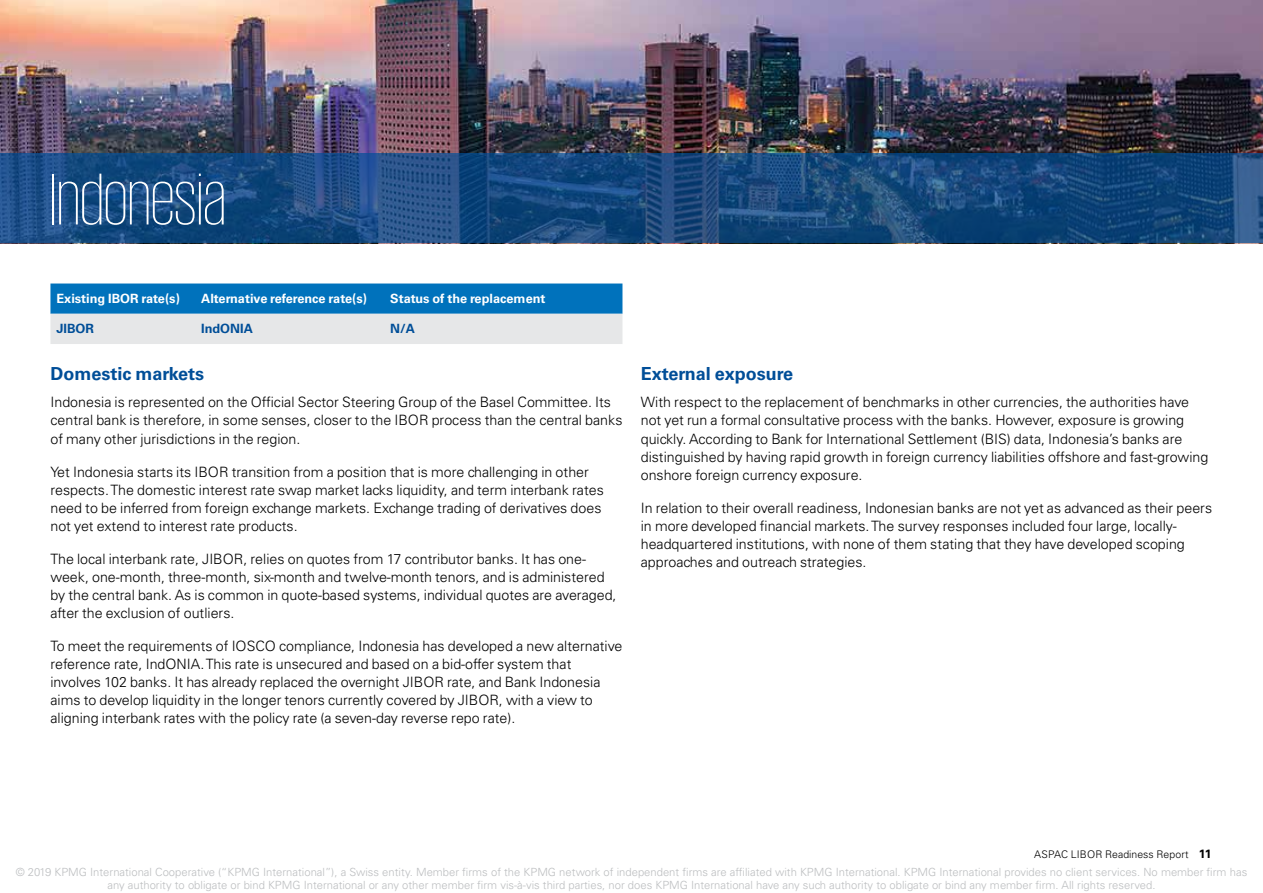
<style>
.page{position:relative;width:1263px;height:893px;background:#fff}
.page>*{position:absolute;margin:0;border:0;box-sizing:border-box;transform-origin:0 0}
.t1{font:200 75px "KPMG";color:#fff}
.t2{font:700 18px "Univers LT Std";color:#004e98}
.t3{font:300 14.25px/18px "Univers LT Std";color:#000}
.t4{font:700 12.75px "Univers LT Std";color:#fff}
.t5{font:700 12.75px "Univers LT Std";color:#004e98}
.t6{font:300 11.25px/13.5px "Univers LT Std";color:#bcbec0;text-align:center}
.t7{font:300 10.5px "Univers LT Std";letter-spacing:.005em;color:#000}
.s1{font-weight:700;font-size:12px}
</style>
<div class="page">
<img style="left:0;top:0;width:1263px;height:153px">
<svg style="left:0;top:153px;width:1263px;height:90px;background:#17497e"></svg>
<svg style="left:50px;top:284px;width:572px;height:60px;background:#75add2"></svg>
<h1 class="t1" style="left:50px;top:164px;width:177px">Indonesia</h1>
<p class="t4" style="left:56px;top:291px;width:125px">Existing IBOR rate(s)</p>
<p class="t4" style="left:201px;top:291px;width:167px">Alternative reference rate(s)</p>
<p class="t4" style="left:390px;top:291px;width:157px">Status of the replacement</p>
<p class="t5" style="left:56px;top:321px;width:39px">JIBOR</p>
<p class="t5" style="left:201px;top:321px;width:53px">IndONIA</p>
<p class="t5" style="left:390px;top:321px;width:26px">N/A</p>
<p class="t2" style="left:50px;top:364px;width:155px">Domestic markets</p>
<p class="t3" style="left:50px;top:393px;width:573px">Indonesia is represented on the Official Sector Steering Group of the Basel Committee. Its central bank is therefore, in some senses, closer to the IBOR process than the central banks of many other jurisdictions in the region.</p>
<p class="t3" style="left:50px;top:462px;width:555px">Yet Indonesia starts its IBOR transition from a position that is more challenging in other respects. The domestic interest rate swap market lacks liquidity, and term interbank rates need to be inferred from foreign exchange markets. Exchange trading of derivatives does not yet extend to interest rate products.</p>
<p class="t3" style="left:50px;top:549px;width:568px">The local interbank rate, JIBOR, relies on quotes from 17 contributor banks. It has one&shy;week, one-month, three-month, six-month and twelve-month tenors, and is administered by the central bank. As is common in quote-based systems, individual quotes are averaged, after the exclusion of outliers.</p>
<p class="t3" style="left:50px;top:636px;width:573px">To meet the requirements of IOSCO compliance, Indonesia has developed a new alternative reference rate, IndONIA. This rate is unsecured and based on a bid-offer system that involves 102 banks. It has already replaced the overnight JIBOR rate, and Bank Indonesia aims to develop liquidity in the longer tenors currently covered by JIBOR, with a view to aligning interbank rates with the policy rate (a seven-day reverse repo rate).</p>
<p class="t2" style="left:641px;top:364px;width:154px">External exposure</p>
<p class="t3" style="left:641px;top:393px;width:569px">With respect to the replacement of benchmarks in other currencies, the authorities have not yet run a formal consultative process with the banks. However, exposure is growing quickly. According to Bank for International Settlement (BIS) data, Indonesia’s banks are distinguished by having rapid growth in foreign currency liabilities offshore and fast-growing onshore foreign currency exposure.</p>
<p class="t3" style="left:641px;top:498px;width:573px">In relation to their overall readiness, Indonesian banks are not yet as advanced as their peers in more developed financial markets. The survey responses included four large, locally&shy;headquartered institutions, with none of them stating that they have developed scoping approaches and outreach strategies.</p>
<p class="t7" style="left:1034px;top:848px;width:179px">ASPAC LIBOR Readiness Report <span class="s1">11</span></p>
<p class="t6" style="left:16px;top:865px;width:1233px">© 2019 KPMG International Cooperative (“KPMG International”), a Swiss entity. Member firms of the KPMG network of independent firms are affiliated with KPMG International. KPMG International provides no client services. No member firm has any authority to obligate or bind KPMG International or any other member firm vis-à-vis third parties, nor does KPMG International have any such authority to obligate or bind any member firm. All rights reserved.</p>
</div>
